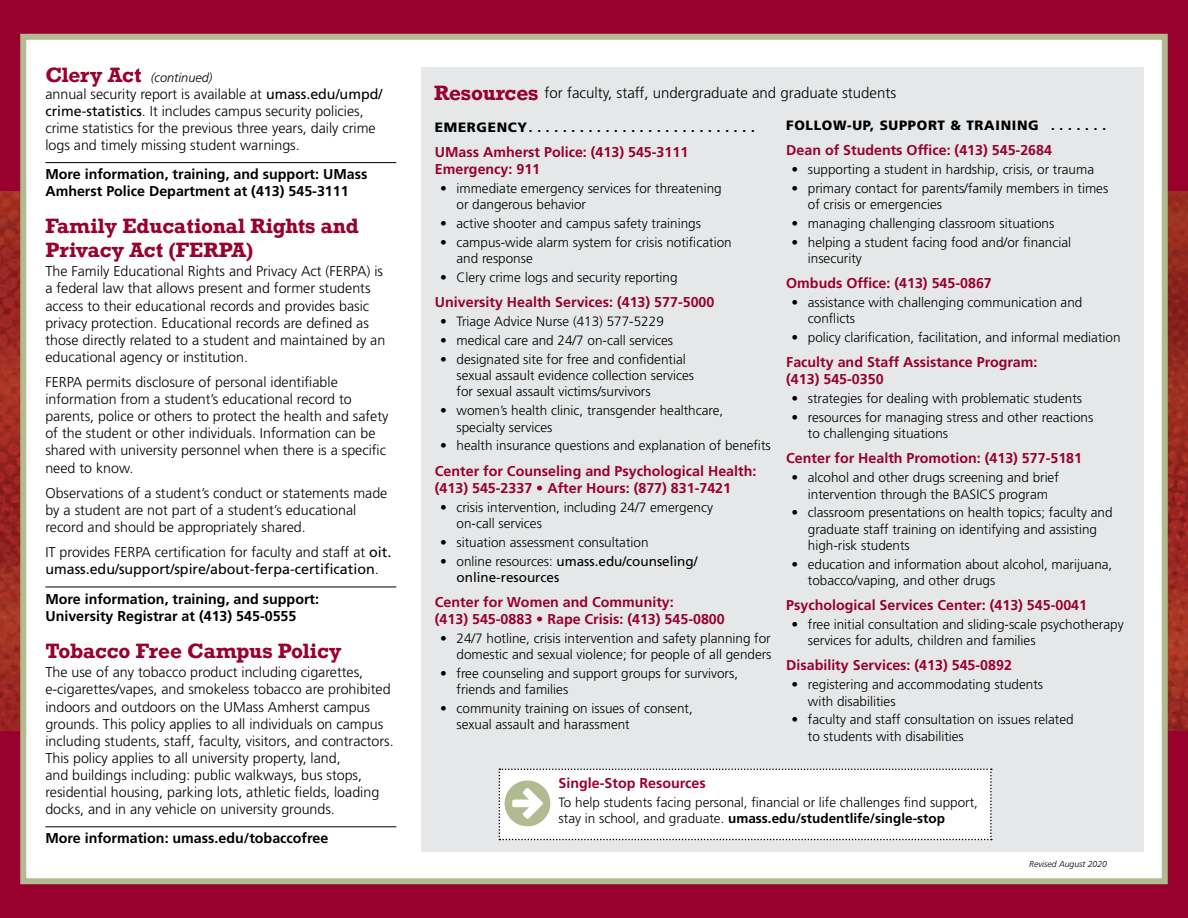
<style>
.page{position:relative;width:1188px;height:918px;background:#98002e}
.page>*{position:absolute;margin:0;border:0;box-sizing:border-box;transform-origin:0 0}
.t1{font:700 19.5px/23.4px "Rockwell";color:#98002e}
.t2{font:300 15px "Frutiger LT Std";color:#000}
.t3{font:300 14.25px/17.1px "Frutiger LT Std";color:#000}
.t4{font:700 14.25px/17.1px "Frutiger LT Std";color:#98002e}
.t5{font:700 14.25px/17.1px "Frutiger LT Std";color:#000}
.t6{font:14.25px/17.1px "Frutiger LT Std";color:#000}
.t7{font:300 13.5px/16.2px "Frutiger LT Std";color:#000}
.t8{font:13.5px/16.2px "Frutiger LT Std";color:#000}
.t9{font:900 13.5px "Frutiger LT Std";letter-spacing:.05em;color:#000}
.t10{font:italic 300 12.75px "Frutiger LT Std";color:#000}
.t11{font:900 12px "Frutiger LT Std";color:#000}
.t12{font:italic 300 8.7px "Frutiger LT Std";color:#000}
.s1{font-family:"Rockwell";font-weight:700;font-style:normal;font-size:19.5px;color:#98002e}
.s2{font-weight:400}
.s3{font-weight:300}
.s4{font-family:"Rockwell";font-weight:700;font-size:19.5px;color:#98002e}
.s5{font-size:13.5px}
.s6{font-size:12px}
.s7{font-weight:700}
</style>
<div class="page">
<img style="left:0;top:191px;width:1188px;height:539px">
<div style="left:20px;top:34px;width:1148px;height:850px;background:#fff;border:6px solid #b2ba91"></div>
<div style="left:422px;top:67px;width:722px;height:784px;background:#e6e7e8"></div>
<hr style="left:45px;top:162px;width:351px;height:1px;background:#000">
<hr style="left:45px;top:587px;width:351px;height:1px;background:#000">
<hr style="left:45px;top:826px;width:351px;height:1px;background:#000">
<div style="left:499px;top:769px;width:493px;height:71px;background:#fff"></div>
<p class="t10" style="left:45px;top:70px;width:169px"><span class="s1">Clery Act</span> (continued)</p>
<p class="t3" style="left:45px;top:85px;width:339px">annual security report is available at <span class="s2">umass.edu/umpd/ crime-statistics</span>. It includes campus security policies, crime statistics for the previous three years, daily crime logs and timely missing student warnings.</p>
<p class="t5" style="left:45px;top:166px;width:323px">More information, training, and support: UMass<br>Amherst Police Department at (413) 545-3111</p>
<h1 class="t1" style="left:45px;top:214px;width:315px">Family Educational Rights and<br>Privacy Act (FERPA)</h1>
<p class="t3" style="left:45px;top:263px;width:341px">The Family Educational Rights and Privacy Act (FERPA) is a federal law that allows present and former students access to their educational records and provides basic privacy protection. Educational records are defined as those directly related to a student and maintained by an educational agency or institution.</p>
<p class="t3" style="left:45px;top:374px;width:345px">FERPA permits disclosure of personal identifiable information from a student’s educational record to parents, police or others to protect the health and safety of the student or other individuals. Information can be shared with university personnel when there is a specific need to know.</p>
<p class="t3" style="left:45px;top:485px;width:344px">Observations of a student’s conduct or statements made by a student are not part of a student’s educational record and should be appropriately shared.</p>
<p class="t6" style="left:45px;top:544px;width:347px"><span class="s3">IT provides FERPA certification for faculty and staff at</span> oit. umass.edu/support/spire/about-ferpa-certification<span class="s3">.</span></p>
<p class="t5" style="left:45px;top:590px;width:275px">More information, training, and support:<br>University Registrar at (413) 545-0555</p>
<h1 class="t1" style="left:45px;top:638px;width:298px">Tobacco Free Campus Policy</h1>
<p class="t3" style="left:45px;top:664px;width:350px">The use of any tobacco product including cigarettes, e-cigarettes/vapes, and smokeless tobacco are prohibited indoors and outdoors on the UMass Amherst campus grounds. This policy applies to all individuals on campus including students, staff, faculty, visitors, and contractors.<br>This policy applies to all university property, land,<br>and buildings including: public walkways, bus stops, residential housing, parking lots, athletic fields, loading docks, and in any vehicle on university grounds.</p>
<p class="t5" style="left:45px;top:830px;width:284px">More information: umass.edu/tobaccofree</p>
<p class="t2" style="left:434px;top:84px;width:464px"><span class="s4">Resources</span> for faculty, staff, undergraduate and graduate students</p>
<p class="t11" style="left:435px;top:120px;width:313px"><span class="s5">EMERGENCY</span> . . . . . . . . . . . . . . . . . . . . . . . . . .</p>
<p class="t4" style="left:435px;top:144px;width:255px">UMass Amherst Police: (413) 545-3111<br>Emergency: 911</p>
<p class="t7" style="left:457px;top:180px;width:267px;text-indent:-16px">• immediate emergency services for threatening or dangerous behavior</p>
<p class="t7" style="left:440px;top:216px;width:262px">• active shooter and campus safety trainings</p>
<p class="t7" style="left:457px;top:234px;width:277px;text-indent:-16px">• campus-wide alarm system for crisis notification and response</p>
<p class="t7" style="left:440px;top:270px;width:239px">• Clery crime logs and security reporting</p>
<p class="t4" style="left:435px;top:294px;width:281px">University Health Services: (413) 577-5000</p>
<p class="t7" style="left:440px;top:314px;width:225px">• Triage Advice Nurse (413) 577-5229</p>
<p class="t7" style="left:440px;top:333px;width:234px">• medical care and 24/7 on-call services</p>
<p class="t7" style="left:457px;top:351px;width:239px;text-indent:-16px">• designated site for free and confidential sexual assault evidence collection services for sexual assault victims/survivors</p>
<p class="t7" style="left:457px;top:403px;width:268px;text-indent:-16px">• women’s health clinic, transgender healthcare, specialty services</p>
<p class="t7" style="left:440px;top:438px;width:332px">• health insurance questions and explanation of benefits</p>
<p class="t4" style="left:435px;top:462px;width:323px">Center for Counseling and Psychological Health: (413) 545-2337 • After Hours: (877) 831-7421</p>
<p class="t7" style="left:457px;top:499px;width:258px;text-indent:-16px">• crisis intervention, including 24/7 emergency on-call services</p>
<p class="t7" style="left:440px;top:534px;width:210px">• situation assessment consultation</p>
<p class="t8" style="left:457px;top:553px;width:243px;text-indent:-16px"><span class="s3">• online resources:</span> umass.edu/counseling/ online-resources</p>
<p class="t4" style="left:435px;top:594px;width:291px">Center for Women and Community:<br>(413) 545-0883 • Rape Crisis: (413) 545-0800</p>
<p class="t7" style="left:440px;top:630px;width:333px;text-align:right">• 24/7 hotline, crisis intervention and safety planning for domestic and sexual violence; for people of all genders</p>
<p class="t7" style="left:457px;top:666px;width:283px;text-indent:-16px">• free counseling and support groups for survivors, friends and families</p>
<p class="t7" style="left:457px;top:701px;width:238px;text-indent:-16px">• community training on issues of consent, sexual assault and harassment</p>
<p class="t9" style="left:786px;top:117px;width:313px">FOLLOW-UP, SUPPORT &amp; TRAINING <span class="s6">. . . . . .</span></p>
<p class="t4" style="left:786px;top:141px;width:267px">Dean of Students Office: (413) 545-2684</p>
<p class="t7" style="left:792px;top:161px;width:304px">• supporting a student in hardship, crisis, or trauma</p>
<p class="t7" style="left:808px;top:180px;width:302px;text-indent:-16px">• primary contact for parents/family members in times of crisis or emergencies</p>
<p class="t7" style="left:792px;top:215px;width:264px">• managing challenging classroom situations</p>
<p class="t7" style="left:808px;top:234px;width:265px;text-indent:-16px">• helping a student facing food and/or financial insecurity</p>
<p class="t4" style="left:786px;top:275px;width:207px">Ombuds Office: (413) 545-0867</p>
<p class="t7" style="left:808px;top:294px;width:276px;text-indent:-16px">• assistance with challenging communication and conflicts</p>
<p class="t7" style="left:792px;top:329px;width:330px">• policy clarification, facilitation, and informal mediation</p>
<p class="t4" style="left:786px;top:354px;width:253px">Faculty and Staff Assistance Program: (413) 545-0350</p>
<p class="t7" style="left:792px;top:391px;width:292px">• strategies for dealing with problematic students</p>
<p class="t7" style="left:808px;top:409px;width:287px;text-indent:-16px">• resources for managing stress and other reactions to challenging situations</p>
<p class="t4" style="left:786px;top:450px;width:297px">Center for Health Promotion: (413) 577-5181</p>
<p class="t7" style="left:792px;top:470px;width:269px;text-align:center">• alcohol and other drugs screening and brief intervention through the BASICS program</p>
<p class="t7" style="left:808px;top:505px;width:306px;text-indent:-16px">• classroom presentations on health topics; faculty and graduate staff training on identifying and assisting high-risk students</p>
<p class="t7" style="left:808px;top:556px;width:306px;text-indent:-16px">• education and information about alcohol, marijuana, tobacco/vaping, and other drugs</p>
<p class="t4" style="left:786px;top:597px;width:302px">Psychological Services Center: (413) 545-0041</p>
<p class="t7" style="left:808px;top:616px;width:317px;text-indent:-16px">• free initial consultation and sliding-scale psychotherapy services for adults, children and families</p>
<p class="t4" style="left:786px;top:657px;width:227px">Disability Services: (413) 545-0892</p>
<p class="t7" style="left:808px;top:677px;width:237px;text-indent:-16px">• registering and accommodating students with disabilities</p>
<p class="t7" style="left:808px;top:712px;width:267px;text-indent:-16px">• faculty and staff consultation on issues related to students with disabilities</p>
<p class="t4" style="left:559px;top:774px;width:149px">Single-Stop Resources</p>
<p class="t7" style="left:559px;top:794px;width:421px">To help students facing personal, financial or life challenges find support, stay in school, and graduate. <span class="s7">umass.edu/studentlife/single-stop</span></p>
<p class="t12" style="left:1029px;top:859px;width:79px">Revised August 2020</p>
</div>
